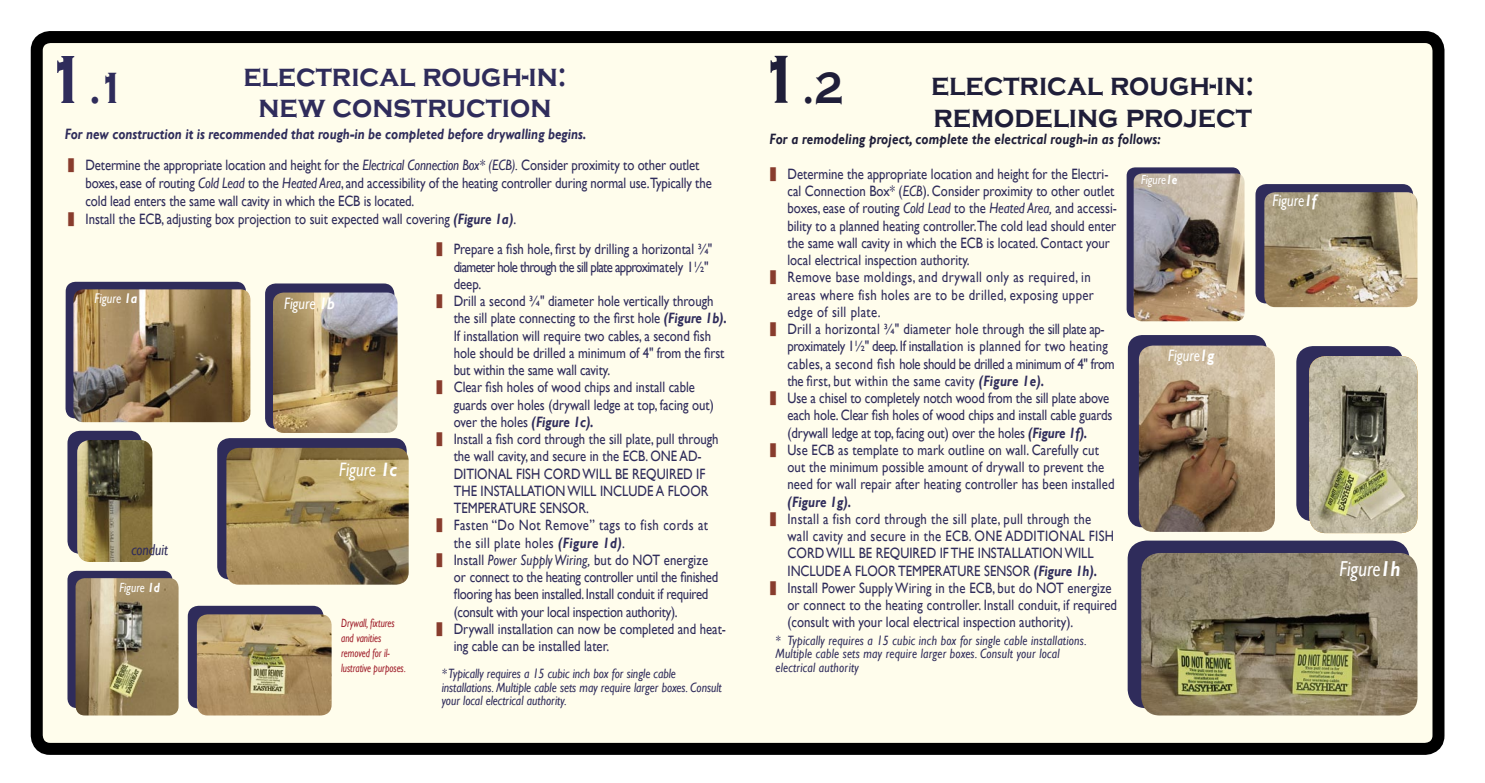
<style>
.page{position:relative;width:1485px;height:783px;background:#fff}
.page>*{position:absolute;margin:0;border:0;box-sizing:border-box;transform-origin:0 0}
.t1{font:700 45px "Copperplate Gothic";color:#2f2c5b;scale:.9 1}
.t2{font:700 45px "Copperplate Gothic";color:#1f1e39;scale:.9 1}
.t3{font:700 31.5px/31.5px "Copperplate Gothic";color:#1f1e39;scale:.9 1}
.t4{font:700 31.5px/31.5px "Copperplate Gothic";color:#2f2c5b;text-align:center;scale:.9 1}
.t5{font:italic 21.6px "Gill Sans";color:#fff;scale:.85 1}
.t6{font:italic 19.35px "Gill Sans";color:#fff;scale:.85 1}
.t7{font:italic 16.65px "Gill Sans";color:#fff;scale:.85 1}
.t8{font:italic 16.5px "Gill Sans";color:#fff;scale:.85 1}
.t9{font:italic 15.9px "Gill Sans";color:#2f2c5b;scale:.85 1}
.t10{font:15px/17.2px "Gill Sans";color:#2f2c5b;scale:.85 1}
.t11{font:italic 700 15px "Gill Sans";color:#2f2c5b;scale:.85 1}
.t12{font:italic 700 15px "Gill Sans";letter-spacing:.01em;color:#1f1e39;scale:.85 1}
.t13{font:italic 14.1px "Gill Sans";color:#fff;scale:.85 1}
.t14{font:italic 13.5px/13.5px "Gill Sans";color:#2f2c5b;scale:.85 1}
.t15{font:italic 13.5px/13.5px "Gill Sans";letter-spacing:.02em;color:#2f2c5b;scale:.85 1}
.t16{font:italic 13.35px "Gill Sans";color:#fff;scale:.85 1}
.t17{font:italic 13.05px "Gill Sans";color:#fff;scale:.85 1}
.t18{font:italic 12px/15px "Gill Sans";color:#9e1b28;scale:.75 1}
.s1{font-size:70.5px}
.s2{font-style:italic}
.s3{font-weight:700;font-style:italic}
.s4{font-weight:700}
</style>
<div class="page">
<div style="left:30px;top:31px;width:1415px;height:718px;background:#fffdec"></div>
<div style="left:66px;top:282px;width:180px;height:136px;background:#2f2c5b"></div>
<img style="left:73px;top:289px;width:177px;height:133px">
<svg style="left:265px;top:283px;width:129px;height:146px;background:#3e3b65"></svg>
<img style="left:273px;top:293px;width:125px;height:140px">
<svg style="left:217px;top:438px;width:190px;height:141px;background:#393661"></svg>
<img style="left:226px;top:448px;width:183px;height:136px">
<svg style="left:67px;top:571px;width:106px;height:137px;background:#3e3a63"></svg>
<img style="left:76px;top:578px;width:103px;height:138px">
<svg style="left:188px;top:606px;width:136px;height:102px;background:#36335f"></svg>
<img style="left:197px;top:614px;width:135px;height:102px">
<svg style="left:1127px;top:167px;width:114px;height:151px;background:#3c3964"></svg>
<img style="left:1134px;top:173px;width:111px;height:148px">
<svg style="left:1255px;top:184px;width:158px;height:119px;background:#3b3863"></svg>
<img style="left:1264px;top:192px;width:154px;height:115px">
<svg style="left:1128px;top:335px;width:139px;height:192px;background:#383561"></svg>
<img style="left:1139px;top:346px;width:136px;height:186px">
<div style="left:1128px;top:541px;width:282px;height:167px;background:#2f2c5b"></div>
<img style="left:1141px;top:553px;width:277px;height:163px">
<svg style="left:1296px;top:346px;width:122px;height:187px;background:#4e4b70"></svg>
<img style="left:1309px;top:356px;width:109px;height:177px">
<svg style="left:67px;top:431px;width:75px;height:123px;background:#403d67"></svg>
<img style="left:77px;top:440px;width:75px;height:122px">
<svg style="left:68px;top:158px;width:6px;height:14px"></svg>
<svg style="left:68px;top:212px;width:6px;height:14px"></svg>
<svg style="left:437px;top:243px;width:5px;height:14px"></svg>
<svg style="left:437px;top:294px;width:5px;height:14px"></svg>
<svg style="left:437px;top:381px;width:5px;height:14px"></svg>
<svg style="left:437px;top:432px;width:5px;height:14px"></svg>
<svg style="left:437px;top:519px;width:5px;height:14px"></svg>
<svg style="left:437px;top:553px;width:5px;height:14px"></svg>
<svg style="left:437px;top:622px;width:5px;height:14px"></svg>
<svg style="left:770px;top:167px;width:6px;height:14px"></svg>
<svg style="left:770px;top:271px;width:6px;height:14px"></svg>
<svg style="left:770px;top:322px;width:6px;height:14px"></svg>
<svg style="left:770px;top:391px;width:6px;height:14px"></svg>
<svg style="left:770px;top:443px;width:6px;height:14px"></svg>
<svg style="left:770px;top:512px;width:6px;height:14px"></svg>
<svg style="left:770px;top:581px;width:6px;height:14px"></svg>
<h1 class="t1" style="left:44px;top:63px;width:93px"><span class="s1">1</span>.1</h1>
<h1 class="t2" style="left:757px;top:63px;width:98px"><span class="s1">1</span>.2</h1>
<h2 class="t4" style="left:243px;top:60px;width:361px">electrical rough-in: new construction</h2>
<h2 class="t3" style="left:931px;top:69px;width:361px">electrical rough-in: remodeling project</h2>
<p class="t12" style="left:769px;top:131px;width:462px">For a remodeling project, complete the electrical rough-in as follows:</p>
<p class="t11" style="left:65px;top:125px;width:615px">For new construction it is recommended that rough-in be completed before drywalling begins.</p>
<p class="t10" style="left:85px;top:156px;width:738px;line-height:18px">Determine the appropriate location and height for the <span class="s2">Electrical Connection Box* (ECB).</span> Consider proximity to other outlet boxes, ease of routing <span class="s2">Cold Lead</span> to the <span class="s2">Heated Area</span>, and accessibility of the heating controller during normal use.Typically the cold lead enters the same wall cavity in which the ECB is located.<br>Install the ECB, adjusting box projection to suit expected wall covering <span class="s3">(Figure 1a)</span>.</p>
<p class="t10" style="left:454px;top:241px;width:323px">Prepare a fish hole, first by drilling a horizontal ¾" diameter hole through the sill plate approximately 1½" deep.<br>Drill a second ¾" diameter hole vertically through the sill plate connecting to the first hole <span class="s3">(Figure 1b).<br></span>If installation will require two cables, a second fish hole should be drilled a minimum of 4" from the first but within the same wall cavity.<br>Clear fish holes of wood chips and install cable guards over holes (drywall ledge at top, facing out) over the holes <span class="s3">(Figure 1c).<br></span>Install a fish cord through the sill plate, pull through the wall cavity, and secure in the ECB. ONE AD-DITIONAL FISH CORD WILL BE REQUIRED IF THE INSTALLATION WILL INCLUDE A FLOOR TEMPERATURE SENSOR.<br>Fasten “Do Not Remove” tags to fish cords at the sill plate holes <span class="s3">(Figure 1d)</span>.<br>Install <span class="s2">Power Supply Wiring,</span> but do NOT energize<br>or connect to the heating controller until the finished flooring has been installed. Install conduit if required (consult with your local inspection authority).<br>Drywall installation can now be completed and heat&shy;ing cable can be installed later.</p>
<p class="t14" style="left:442px;top:667px;width:331px">* Typically requires a 15 cubic inch box for single cable installations. Multiple cable sets may require larger boxes. Consult your local electrical authority.</p>
<p class="t13" style="left:95px;top:290px;width:52px">Figure <span class="s4">1a</span></p>
<p class="t8" style="left:284px;top:294px;width:61px">Figure <span class="s4">1b</span></p>
<p class="t6" style="left:339px;top:458px;width:70px">Figure <span class="s4">1c</span></p>
<p class="t9" style="left:131px;top:540px;width:44px">conduit</p>
<p class="t16" style="left:119px;top:580px;width:49px">Figure <span class="s4">1d</span></p>
<p class="t18" style="left:341px;top:615px;width:88px">Drywall, fixtures and vanities removed for il&shy;lustrative purposes.</p>
<p class="t10" style="left:787px;top:165px;width:389px">Determine the appropriate location and height for the Electri&shy;cal Connection Box* (<span class="s2">ECB</span>). Consider proximity to other outlet boxes, ease of routing <span class="s2">Cold Lead</span> to the <span class="s2">Heated Area,</span> and accessi&shy;bility to a planned heating controller.The cold lead should enter the same wall cavity in which the ECB is located. Contact your local electrical inspection authority.<br>Remove base moldings, and drywall only as required, in areas where fish holes are to be drilled, exposing upper edge of sill plate.<br>Drill a horizontal ¾" diameter hole through the sill plate ap&shy;proximately 1½" deep. If installation is planned for two heating cables, a second fish hole should be drilled a minimum of 4" from the first, but within the same cavity <span class="s3">(Figure 1e).<br></span>Use a chisel to completely notch wood from the sill plate above each hole. Clear fish holes of wood chips and install cable guards (drywall ledge at top, facing out) over the holes <span class="s3">(Figure 1f).<br></span>Use ECB as template to mark outline on wall. Carefully cut out the minimum possible amount of drywall to prevent the need for wall repair after heating controller has been installed</p>
<p class="t11" style="left:787px;top:493px;width:77px">(Figure 1g).</p>
<p class="t10" style="left:787px;top:510px;width:389px">Install a fish cord through the sill plate, pull through the<br>wall cavity and secure in the ECB. ONE ADDITIONAL FISH CORD WILL BE REQUIRED IF THE INSTALLATION WILL INCLUDE A FLOOR TEMPERATURE SENSOR <span class="s3">(Figure 1h).<br></span>Install Power Supply Wiring in the ECB, but do NOT energize or connect to the heating controller. Install conduit, if required (consult with your local electrical inspection authority).</p>
<p class="t15" style="left:775px;top:633px;width:368px">* Typically requires a 15 cubic inch box for single cable installations.<br>Multiple cable sets may require larger boxes. Consult your local electrical authority</p>
<p class="t17" style="left:1141px;top:172px;width:45px">Figure<span class="s4">1e</span></p>
<p class="t7" style="left:1168px;top:345px;width:56px">Figure<span class="s4">1g</span></p>
<p class="t7" style="left:1273px;top:191px;width:53px">Figure<span class="s4">1f</span></p>
<h3 class="t5" style="left:1339px;top:556px;width:73px">Figure<span class="s4">1h</span></h3>
</div>
